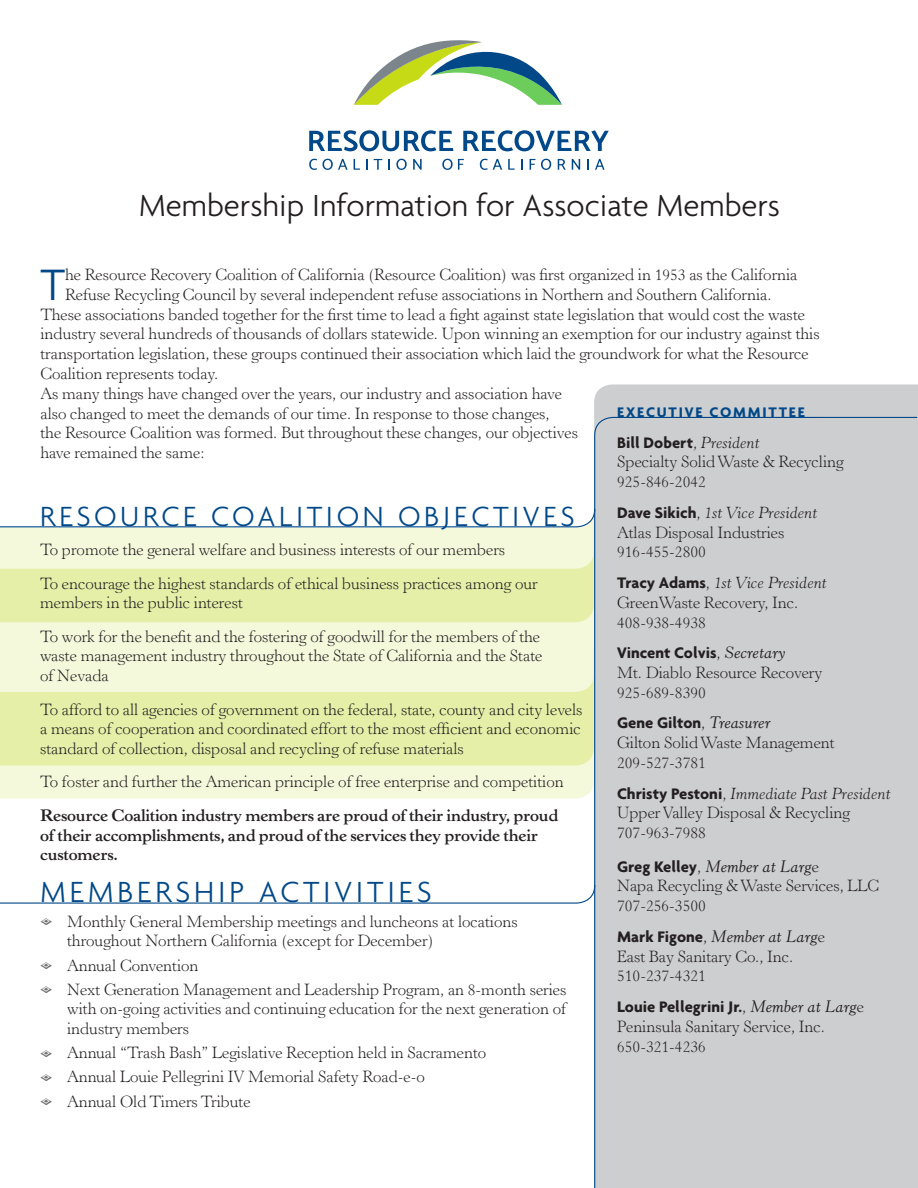
<style>
.page{position:relative;width:918px;height:1188px;background:#fff}
.page>*{position:absolute;margin:0;border:0;box-sizing:border-box;transform-origin:0 0}
.t1{font:300 47.55px "Agenda";color:#004888}
.t2{font:300 33px "Agenda";color:#231f20}
.t3{font:300 31.5px "Agenda";letter-spacing:.12em;color:#004888}
.t4{font:300 30px "Agenda";letter-spacing:.12em;color:#004888}
.t5{font:300 16.5px/19.8px "Horley Old Style";color:#231f20}
.t6{font:700 16.5px/19.8px "Horley Old Style";letter-spacing:-.015em;color:#231f20}
.t7{font:700 16.5px "Agenda";color:#231f20}
.t8{font:italic 300 16.5px "Horley Old Style";color:#231f20}
.t9{font:italic 16.5px "Horley Old Style";color:#231f20}
.t10{font:700 15px "Agenda";letter-spacing:.12em;color:#004888}
.s1{font-family:"Horley Old Style";font-weight:300}
.s2{font-family:"Horley Old Style";font-weight:300;font-style:italic}
.s3{font-family:"Agenda";font-weight:700;font-style:normal}
.s4{font-style:normal}
.s5{font-family:"Horley Old Style";font-weight:400;font-style:italic}
.s6{font-weight:300;font-style:normal}
</style>
<div class="page">
<div style="left:0;top:766px;width:594px;height:33px;background:#f5f9dc"></div>
<div style="left:0;top:692px;width:594px;height:74px;background:#e6efa8"></div>
<div style="left:0;top:622px;width:594px;height:70px;background:#f5f9dc"></div>
<div style="left:0;top:569px;width:594px;height:53px;background:#e6efa8"></div>
<div style="left:594px;top:384px;width:324px;height:32px;background:#cdced0"></div>
<svg style="left:0;top:888px;width:594px;height:16px"></svg>
<svg style="left:0;top:512px;width:594px;height:57px"></svg>
<svg style="left:354px;top:40px;width:208px;height:65px"></svg>
<svg style="left:309px;top:130px;width:144px;height:21px"></svg>
<svg style="left:463px;top:130px;width:146px;height:21px"></svg>
<svg style="left:480px;top:159px;width:22px;height:11px"></svg>
<svg style="left:508px;top:159px;width:7px;height:11px"></svg>
<svg style="left:530px;top:159px;width:21px;height:11px"></svg>
<svg style="left:558px;top:159px;width:8px;height:11px"></svg>
<svg style="left:572px;top:159px;width:8px;height:11px"></svg>
<svg style="left:587px;top:159px;width:2px;height:11px"></svg>
<svg style="left:595px;top:159px;width:10px;height:11px"></svg>
<svg style="left:309px;top:159px;width:39px;height:11px"></svg>
<svg style="left:354px;top:159px;width:6px;height:11px"></svg>
<svg style="left:366px;top:159px;width:2px;height:11px"></svg>
<svg style="left:374px;top:159px;width:8px;height:11px"></svg>
<svg style="left:388px;top:159px;width:2px;height:11px"></svg>
<svg style="left:396px;top:159px;width:11px;height:11px"></svg>
<svg style="left:413px;top:159px;width:9px;height:11px"></svg>
<svg style="left:442px;top:159px;width:22px;height:11px"></svg>
<div style="left:594px;top:416px;width:324px;height:772px;background:#cdced0"></div>
<p class="t2" style="left:139px;top:186px;width:643px">Membership Information for Associate Members</p>
<p class="t1" style="left:40px;top:257px;width:26px">T</p>
<p class="t5" style="left:65px;top:265px;width:734px">he Resource Recovery Coalition of California (Resource Coalition) was first organized in 1953 as the California</p>
<p class="t5" style="left:65px;top:285px;width:708px">Refuse Recycling Council by several independent refuse associations in Northern and Southern California.</p>
<p class="t5" style="left:40px;top:305px;width:766px">These associations banded together for the first time to lead a fight against state legislation that would cost the waste</p>
<p class="t5" style="left:40px;top:325px;width:781px">industry several hundreds of thousands of dollars statewide. Upon winning an exemption for our industry against this</p>
<p class="t5" style="left:40px;top:345px;width:770px">transportation legislation, these groups continued their association which laid the groundwork for what the Resource</p>
<p class="t5" style="left:40px;top:364px;width:179px">Coalition represents today.</p>
<p class="t5" style="left:40px;top:384px;width:523px">As many things have changed over the years, our industry and association have</p>
<p class="t5" style="left:40px;top:404px;width:511px">also changed to meet the demands of our time. In response to those changes,</p>
<p class="t5" style="left:40px;top:424px;width:539px">the Resource Coalition was formed. But throughout these changes, our objectives</p>
<p class="t5" style="left:40px;top:444px;width:166px">have remained the same:</p>
<p class="t10" style="left:617px;top:403px;width:189px">EXECUTIVE COMMITTEE</p>
<p class="t7" style="left:617px;top:432px;width:144px">Bill Dobert<span class="s1">,</span> <span class="s2">President</span></p>
<p class="t5" style="left:617px;top:453px;width:228px">Specialty Solid Waste &amp; Recycling</p>
<p class="t5" style="left:617px;top:473px;width:90px">925-846-2042</p>
<p class="t8" style="left:617px;top:503px;width:202px"><span class="s3">Dave Sikich</span><span class="s4">,</span> 1st Vice President</p>
<p class="t5" style="left:617px;top:523px;width:169px">Atlas Disposal Industries</p>
<p class="t5" style="left:617px;top:543px;width:90px">916-455-2800</p>
<p class="t8" style="left:617px;top:573px;width:211px"><span class="s3">Tracy Adams</span><span class="s4">,</span> 1st Vice President</p>
<p class="t5" style="left:617px;top:593px;width:183px">GreenWaste Recovery, Inc.</p>
<p class="t5" style="left:617px;top:613px;width:90px">408-938-4938</p>
<p class="t7" style="left:617px;top:643px;width:170px">Vincent Colvis<span class="s1">,</span> <span class="s5">Secretary</span></p>
<p class="t5" style="left:617px;top:663px;width:207px">Mt. Diablo Resource Recovery</p>
<p class="t5" style="left:617px;top:683px;width:90px">925-689-8390</p>
<p class="t7" style="left:617px;top:713px;width:155px">Gene Gilton<span class="s1">,</span> <span class="s5">Treasurer</span></p>
<p class="t5" style="left:617px;top:734px;width:219px">Gilton Solid Waste Management</p>
<p class="t5" style="left:617px;top:753px;width:90px">209-527-3781</p>
<p class="t8" style="left:617px;top:784px;width:275px"><span class="s3">Christy Pestoni</span><span class="s4">,</span> Immediate Past President</p>
<p class="t5" style="left:617px;top:804px;width:234px">Upper Valley Disposal &amp; Recycling</p>
<p class="t5" style="left:617px;top:824px;width:90px">707-963-7988</p>
<p class="t9" style="left:617px;top:856px;width:203px"><span class="s3">Greg Kelley</span><span class="s6">,</span> Member at Larg<span class="s6">e</span></p>
<p class="t5" style="left:617px;top:877px;width:263px">Napa Recycling &amp; Waste Services, LLC<br>707-256-3500</p>
<p class="t9" style="left:617px;top:926px;width:209px"><span class="s3">Mark Figone</span><span class="s6">,</span> Member at Larg<span class="s6">e</span></p>
<p class="t5" style="left:617px;top:947px;width:178px">East Bay Sanitary Co., Inc.</p>
<p class="t5" style="left:617px;top:967px;width:90px">510-237-4321</p>
<p class="t7" style="left:617px;top:997px;width:248px">Louie Pellegrini Jr.<span class="s1">,</span> <span class="s5">Member at Larg</span><span class="s1">e</span></p>
<p class="t5" style="left:617px;top:1017px;width:209px">Peninsula Sanitary Service, Inc.</p>
<p class="t5" style="left:617px;top:1037px;width:90px">650-321-4236</p>
<p class="t4" style="left:40px;top:499px;width:536px">RESOURCE COALITION OBJECTIVES</p>
<p class="t5" style="left:40px;top:541px;width:467px">To promote the general welfare and business interests of our members</p>
<p class="t5" style="left:40px;top:574px;width:499px">To encourage the highest standards of ethical business practices among our members in the public interest</p>
<p class="t5" style="left:40px;top:627px;width:504px">To work for the benefit and the fostering of goodwill for the members of the waste management industry throughout the State of California and the State of Nevada</p>
<p class="t5" style="left:40px;top:700px;width:544px;text-align:justify">To afford to all agencies of government on the federal, state, county and city levels a means of cooperation and coordinated effort to the most efficient and economic standard of collection, disposal and recycling of refuse materials</p>
<p class="t5" style="left:40px;top:773px;width:525px">To foster and further the American principle of free enterprise and competition</p>
<p class="t6" style="left:40px;top:805px;width:520px">Resource Coalition industry members are proud of their industry, proud of their accomplishments, and proud of the services they provide their customers.</p>
<p class="t3" style="left:40px;top:874px;width:393px">MEMBERSHIP ACTIVITIES</p>
<p class="t5" style="left:67px;top:912px;width:452px">Monthly General Membership meetings and luncheons at locations throughout Northern California (except for December)</p>
<p class="t5" style="left:67px;top:956px;width:133px">Annual Convention</p>
<p class="t5" style="left:67px;top:980px;width:501px;text-align:justify">Next Generation Management and Leadership Program, an 8-month series with on-going activities and continuing education for the next generation of industry members</p>
<p class="t5" style="left:67px;top:1044px;width:421px">Annual “Trash Bash” Legislative Reception held in Sacramento</p>
<p class="t5" style="left:67px;top:1068px;width:359px">Annual Louie Pellegrini IV Memorial Safety Road-e-o</p>
<p class="t5" style="left:67px;top:1092px;width:185px">Annual Old Timers Tribute</p>
</div>
